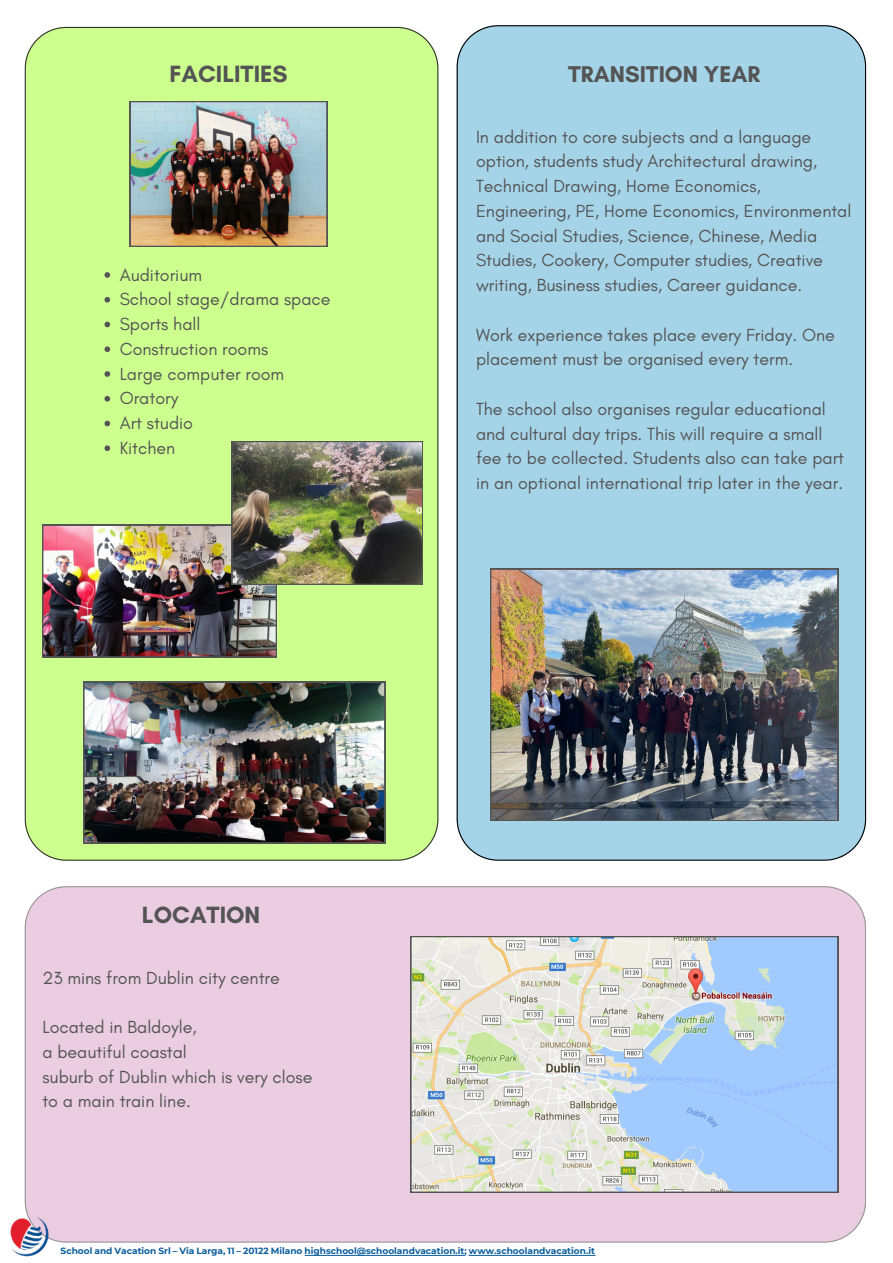
<style>
.page{position:relative;width:893px;height:1263px;background:#fff}
.page>*{position:absolute;margin:0;border:0;box-sizing:border-box;transform-origin:0 0}
.t1{font:700 24px "Glacial Indifference";color:#545454}
.t2{font:700 23.25px "Glacial Indifference";color:#545454}
.t3{font:17.85px/24.8px "Glacial Indifference";color:#545454}
.t4{font:700 9px "Montserrat";color:#0a5e9d}
</style>
<div class="page">
<div style="left:25px;top:27px;width:413px;height:834px;background:#cdff8e"></div>
<div style="left:456px;top:25px;width:410px;height:835px;background:#a5d4e8"></div>
<div style="left:25px;top:886px;width:841px;height:356px;background:#eacde1"></div>
<img style="left:490px;top:569px;width:348px;height:252px">
<svg style="left:104px;top:272px;width:6px;height:6px"></svg>
<svg style="left:104px;top:297px;width:6px;height:6px"></svg>
<svg style="left:104px;top:322px;width:6px;height:5px"></svg>
<svg style="left:104px;top:346px;width:6px;height:6px"></svg>
<svg style="left:104px;top:371px;width:6px;height:6px"></svg>
<svg style="left:104px;top:396px;width:6px;height:6px"></svg>
<svg style="left:104px;top:421px;width:6px;height:5px"></svg>
<img style="left:83px;top:682px;width:302px;height:161px">
<img style="left:130px;top:101px;width:197px;height:146px">
<img style="left:42px;top:441px;width:381px;height:216px">
<svg style="left:410px;top:936px;width:428px;height:256px;background:#c8d7e2"></svg>
<img style="left:10px;top:1215px;width:40px;height:42px">
<hr style="left:305px;top:1255px;width:159px;height:1px;background:#0a5e9d">
<hr style="left:469px;top:1255px;width:126px;height:1px;background:#0a5e9d">
<p class="t1" style="left:169px;top:59px;width:120px">FACILITIES</p>
<p class="t3" style="left:120px;top:262px;width:84px">Auditorium</p>
<p class="t3" style="left:120px;top:287px;width:212px">School stage/drama space</p>
<p class="t3" style="left:120px;top:311px;width:82px">Sports hall</p>
<p class="t3" style="left:120px;top:336px;width:150px">Construction rooms</p>
<p class="t3" style="left:120px;top:361px;width:166px">Large computer room</p>
<p class="t3" style="left:120px;top:386px;width:60px">Oratory</p>
<p class="t3" style="left:120px;top:410px;width:75px">Art studio</p>
<p class="t3" style="left:120px;top:435px;width:57px">Kitchen</p>
<p class="t2" style="left:568px;top:60px;width:193px">TRANSITION YEAR</p>
<p class="t3" style="left:476px;top:124px;width:377px">In addition to core subjects and a language option, students study Architectural drawing, Technical Drawing, Home Economics, Engineering, PE, Home Economics, Environmental and Social Studies, Science, Chinese, Media Studies, Cookery, Computer studies, Creative writing, Business studies, Career guidance.</p>
<h1 class="t3" style="left:476px;top:322px;width:360px">Work experience takes place every Friday. One placement must be organised every term.</h1>
<p class="t3" style="left:476px;top:396px;width:370px">The school also organises regular educational and cultural day trips. This will require a small fee to be collected. Students also can take part in an optional international trip later in the year.</p>
<p class="t1" style="left:142px;top:900px;width:120px">LOCATION</p>
<p class="t3" style="left:42px;top:965px;width:239px">23 mins from Dublin city centre</p>
<p class="t3" style="left:42px;top:1014px;width:156px">Located in Baldoyle,</p>
<p class="t3" style="left:42px;top:1039px;width:146px">a beautiful coastal</p>
<h1 class="t3" style="left:42px;top:1064px;width:272px">suburb of Dublin which is very close</h1>
<p class="t3" style="left:42px;top:1089px;width:150px">to a main train line.</p>
<p class="t4" style="left:61px;top:1245px;width:536px">School and Vacation Srl – Via Larga, 11 – 20122 Milano highschool@schoolandvacation.it; www.schoolandvacation.it</p>
</div>
